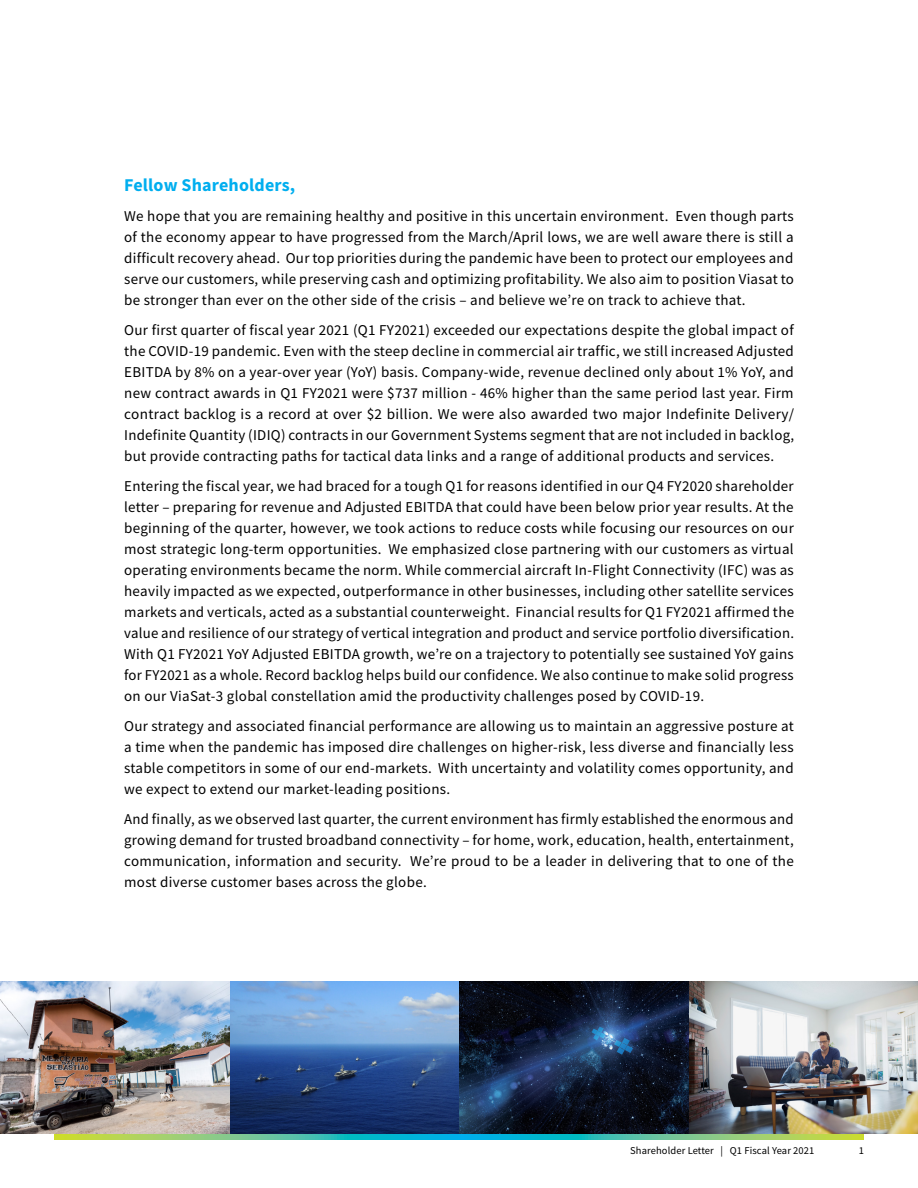
<style>
.page{position:relative;width:918px;height:1188px;background:#fff}
.page>*{position:absolute;margin:0;border:0;box-sizing:border-box;transform-origin:0 0}
.t1{font:700 18px "Source Sans Pro";letter-spacing:.01em;color:#00aeef}
.t2{font:15px/21px "Source Sans Pro";letter-spacing:.02em;color:#000;text-align:justify}
.t3{font:10.5px "Source Sans Pro";letter-spacing:.01em;color:#000}
</style>
<div class="page">
<svg style="left:54px;top:1135px;width:810px;height:5px;background:#61c497"></svg>
<img style="left:1px;top:981px;width:917px;height:153px">
<p class="t1" style="left:124px;top:172px;width:173px">Fellow Shareholders,</p>
<p class="t2" style="left:124px;top:205px;width:671px">We hope that you are remaining healthy and positive in this uncertain environment. Even though parts of the economy appear to have progressed from the March/April lows, we are well aware there is still a difficult recovery ahead. Our top priorities during the pandemic have been to protect our employees and serve our customers, while preserving cash and optimizing profitability. We also aim to position Viasat to be stronger than ever on the other side of the crisis – and believe we’re on track to achieve that.</p>
<p class="t2" style="left:124px;top:319px;width:671px">Our first quarter of fiscal year 2021 (Q1 FY2021) exceeded our expectations despite the global impact of the COVID-19 pandemic. Even with the steep decline in commercial air traffic, we still increased Adjusted EBITDA by 8% on a year-over year (YoY) basis. Company-wide, revenue declined only about 1% YoY, and new contract awards in Q1 FY2021 were $737 million - 46% higher than the same period last year. Firm contract backlog is a record at over $2 billion. We were also awarded two major Indefinite Delivery/ Indefinite Quantity (IDIQ) contracts in our Government Systems segment that are not included in backlog, but provide contracting paths for tactical data links and a range of additional products and services.</p>
<p class="t2" style="left:124px;top:475px;width:671px">Entering the fiscal year, we had braced for a tough Q1 for reasons identified in our Q4 FY2020 shareholder letter – preparing for revenue and Adjusted EBITDA that could have been below prior year results. At the beginning of the quarter, however, we took actions to reduce costs while focusing our resources on our most strategic long-term opportunities. We emphasized close partnering with our customers as virtual operating environments became the norm. While commercial aircraft In-Flight Connectivity (IFC) was as heavily impacted as we expected, outperformance in other businesses, including other satellite services markets and verticals, acted as a substantial counterweight. Financial results for Q1 FY2021 affirmed the value and resilience of our strategy of vertical integration and product and service portfolio diversification.<br>With Q1 FY2021 YoY Adjusted EBITDA growth, we’re on a trajectory to potentially see sustained YoY gains for FY2021 as a whole. Record backlog helps build our confidence. We also continue to make solid progress on our ViaSat-3 global constellation amid the productivity challenges posed by COVID-19.</p>
<p class="t2" style="left:124px;top:715px;width:671px">Our strategy and associated financial performance are allowing us to maintain an aggressive posture at a time when the pandemic has imposed dire challenges on higher-risk, less diverse and financially less stable competitors in some of our end-markets. With uncertainty and volatility comes opportunity, and we expect to extend our market-leading positions.</p>
<p class="t2" style="left:124px;top:808px;width:671px">And finally, as we observed last quarter, the current environment has firmly established the enormous and growing demand for trusted broadband connectivity – for home, work, education, health, entertainment, communication, information and security. We’re proud to be a leader in delivering that to one of the most diverse customer bases across the globe.</p>
<p class="t3" style="left:630px;top:1144px;width:186px">Shareholder Letter | Q1 Fiscal Year 2021</p>
<p class="t3" style="left:859px;top:1144px;width:7px">1</p>
</div>
